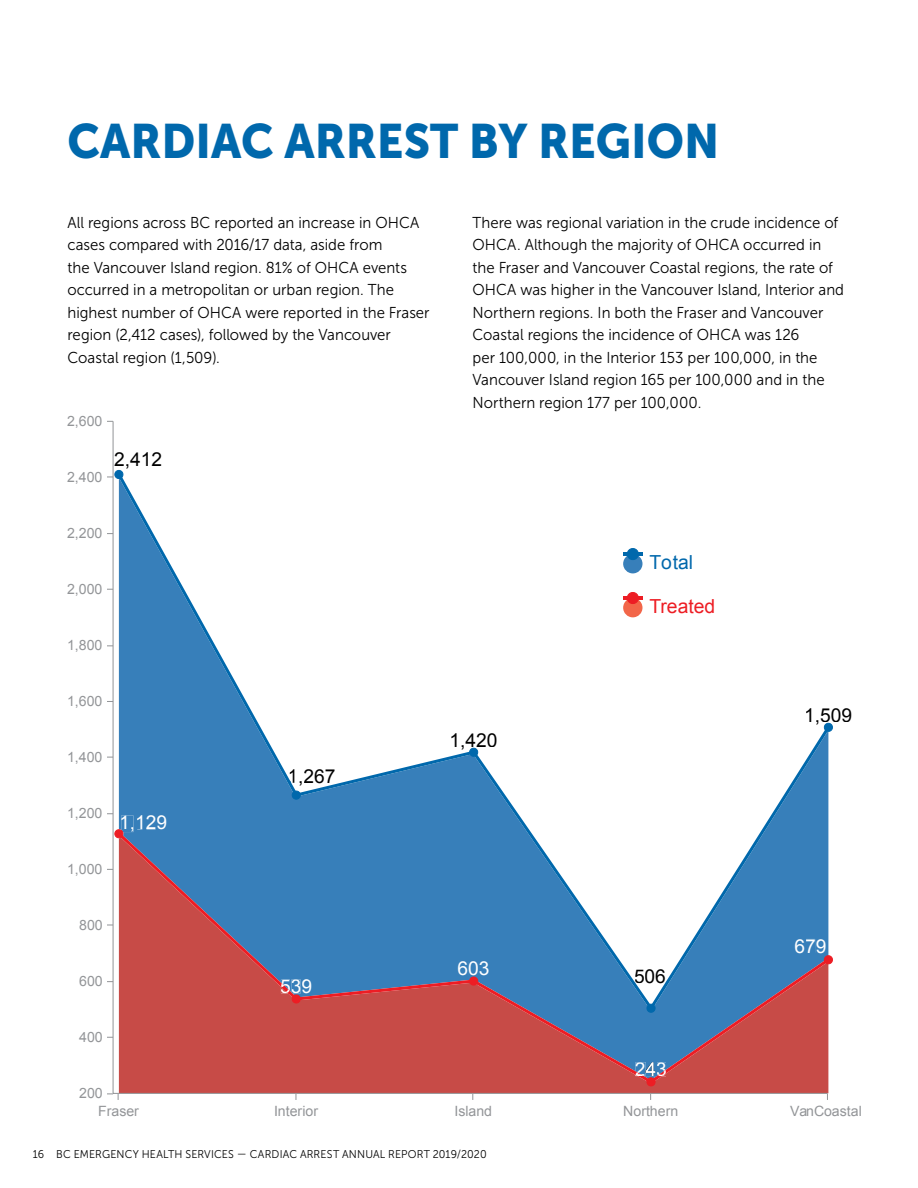
<style>
.page{position:relative;width:918px;height:1188px;background:#fff}
.page>*{position:absolute;margin:0;border:0;box-sizing:border-box;transform-origin:0 0}
.t1{font:48px "Museo Sans 900";color:#0068ac;scale:.95 1}
.t2{font:19.35px "Arial";color:#ed1d24}
.t3{font:19.35px "Arial";color:#0068ac}
.t4{font:19.2px "Arial";color:#000}
.t5{font:19.2px "Arial";color:#fff}
.t6{font:15.75px/22.5px "Museo Sans 300";color:#000;scale:.95 1}
.t7{font:14.1px "Arial";color:#939598}
.t8{font:11.25px "Museo Sans 300";letter-spacing:.015em;color:#000;scale:.95 1}
</style>
<div class="page">
<svg style="left:107px;top:924px;width:6px;height:2px"></svg>
<svg style="left:107px;top:1093px;width:12px;height:7px"></svg>
<svg style="left:118px;top:480px;width:712px;height:353px"></svg>
<div style="left:119px;top:1084px;width:709px;height:9px;background:#c74b47"></div>
<svg style="left:118px;top:833px;width:711px;height:251px;background:#857995"></svg>
<svg style="left:107px;top:469px;width:17px;height:11px"></svg>
<svg style="left:291px;top:790px;width:11px;height:10px"></svg>
<svg style="left:468px;top:747px;width:11px;height:11px"></svg>
<svg style="left:646px;top:1003px;width:10px;height:10px"></svg>
<svg style="left:824px;top:723px;width:9px;height:9px"></svg>
<svg style="left:107px;top:813px;width:27px;height:25px"></svg>
<div style="left:137px;top:816px;width:5px;height:13px;background:#377fba"></div>
<div style="left:146px;top:816px;width:10px;height:13px;background:#377fba"></div>
<div style="left:157px;top:816px;width:9px;height:14px;background:#377fba"></div>
<svg style="left:281px;top:979px;width:21px;height:25px"></svg>
<div style="left:302px;top:979px;width:9px;height:14px;background:#377fba"></div>
<svg style="left:468px;top:976px;width:11px;height:10px"></svg>
<div style="left:458px;top:962px;width:9px;height:14px;background:#377fba"></div>
<div style="left:469px;top:962px;width:9px;height:14px;background:#377fba"></div>
<div style="left:480px;top:962px;width:9px;height:14px;background:#377fba"></div>
<svg style="left:635px;top:1062px;width:31px;height:25px"></svg>
<svg style="left:823px;top:955px;width:10px;height:10px"></svg>
<div style="left:795px;top:939px;width:9px;height:14px;background:#377fba"></div>
<div style="left:806px;top:939px;width:9px;height:14px;background:#377fba"></div>
<div style="left:817px;top:939px;width:9px;height:14px;background:#377fba"></div>
<hr style="left:113px;top:421px;width:1px;height:672px;background:#939598">
<hr style="left:113px;top:1093px;width:715px;height:1px;background:#939598">
<svg style="left:623px;top:547px;width:20px;height:26px"></svg>
<svg style="left:623px;top:591px;width:20px;height:26px"></svg>
<h1 class="t1" style="left:68px;top:114px;width:688px">CARDIAC ARREST BY REGION</h1>
<p class="t6" style="left:68px;top:211px;width:383px">All regions across BC reported an increase in OHCA cases compared with 2016/17 data, aside from<br>the Vancouver Island region. 81% of OHCA events occurred in a metropolitan or urban region. The highest number of OHCA were reported in the Fraser region (2,412 cases), followed by the Vancouver Coastal region (1,509).</p>
<p class="t6" style="left:473px;top:211px;width:393px">There was regional variation in the crude incidence of OHCA. Although the majority of OHCA occurred in the Fraser and Vancouver Coastal regions, the rate of OHCA was higher in the Vancouver Island, Interior and Northern regions. In both the Fraser and Vancouver Coastal regions the incidence of OHCA was 126<br>per 100,000, in the Interior 153 per 100,000, in the Vancouver Island region 165 per 100,000 and in the Northern region 177 per 100,000.</p>
<p class="t7" style="left:67px;top:411px;width:37px">2,600</p>
<p class="t7" style="left:67px;top:467px;width:37px">2,400</p>
<p class="t4" style="left:114px;top:447px;width:50px">2,412</p>
<p class="t7" style="left:67px;top:523px;width:37px">2,200</p>
<p class="t7" style="left:67px;top:579px;width:37px">2,000</p>
<p class="t7" style="left:67px;top:635px;width:37px">1,800</p>
<p class="t7" style="left:67px;top:691px;width:37px">1,600</p>
<p class="t7" style="left:67px;top:747px;width:37px">1,400</p>
<p class="t7" style="left:67px;top:803px;width:37px">1,200</p>
<p class="t7" style="left:67px;top:859px;width:37px">1,000</p>
<p class="t7" style="left:79px;top:915px;width:25px">800</p>
<p class="t5" style="left:119px;top:810px;width:50px">1,129</p>
<p class="t7" style="left:79px;top:971px;width:25px">600</p>
<p class="t7" style="left:79px;top:1027px;width:25px">400</p>
<p class="t7" style="left:79px;top:1083px;width:25px">200</p>
<p class="t4" style="left:288px;top:763px;width:50px">1,267</p>
<p class="t5" style="left:280px;top:974px;width:34px">539</p>
<p class="t4" style="left:449px;top:727px;width:50px">1,420</p>
<p class="t5" style="left:457px;top:956px;width:34px">603</p>
<p class="t3" style="left:649px;top:549px;width:45px">Total</p>
<p class="t2" style="left:649px;top:593px;width:67px">Treated</p>
<p class="t4" style="left:804px;top:702px;width:50px">1,509</p>
<p class="t4" style="left:634px;top:964px;width:33px">506</p>
<p class="t5" style="left:635px;top:1057px;width:34px">243</p>
<p class="t5" style="left:795px;top:933px;width:34px">679</p>
<p class="t7" style="left:98px;top:1102px;width:42px">Fraser</p>
<p class="t7" style="left:274px;top:1102px;width:46px">Interior</p>
<p class="t7" style="left:454px;top:1102px;width:39px">Island</p>
<p class="t7" style="left:623px;top:1102px;width:57px">Northern</p>
<p class="t7" style="left:790px;top:1102px;width:73px">VanCoastal</p>
<p class="t8" style="left:33px;top:1148px;width:479px">16 BC EMERGENCY HEALTH SERVICES — CARDIAC ARREST ANNUAL REPORT 2019/2020</p>
</div>
